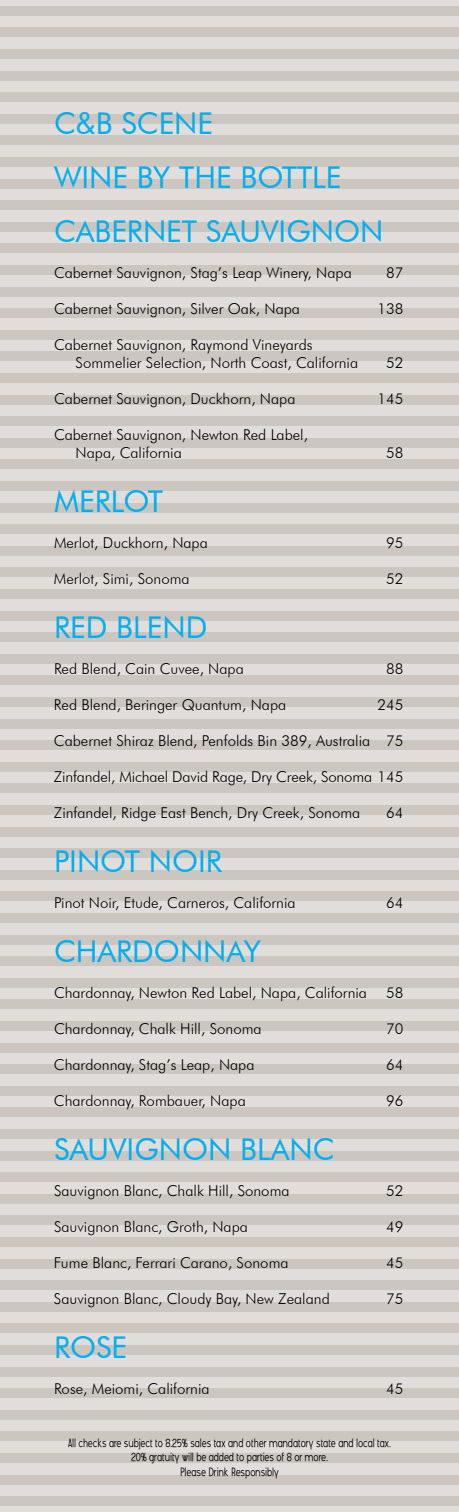
<style>
.page{position:relative;width:459px;height:1512px;background:#e1ddda}
.page>*{position:absolute;margin:0;border:0;box-sizing:border-box;transform-origin:0 0}
.t1{font:30px/54px "Futura BT";color:#00aeef}
.t2{font:300 15px/18px "Futura BT";color:#000}
.t3{font:12px/14.4px "Angostura";color:#000;text-align:center}
</style>
<div class="page">
<div style="left:0;top:6px;width:459px;height:10px;background:#ccc6c1"></div>
<div style="left:0;top:200px;width:459px;height:10px;background:#ccc6c1"></div>
<div style="left:0;top:179px;width:459px;height:9px;background:#ccc6c1"></div>
<div style="left:0;top:157px;width:459px;height:10px;background:#ccc6c1"></div>
<div style="left:0;top:136px;width:459px;height:9px;background:#ccc6c1"></div>
<div style="left:0;top:114px;width:459px;height:10px;background:#ccc6c1"></div>
<div style="left:0;top:92px;width:459px;height:10px;background:#ccc6c1"></div>
<div style="left:0;top:71px;width:459px;height:9px;background:#ccc6c1"></div>
<div style="left:0;top:49px;width:459px;height:10px;background:#ccc6c1"></div>
<div style="left:0;top:28px;width:459px;height:9px;background:#ccc6c1"></div>
<div style="left:0;top:222px;width:459px;height:10px;background:#ccc6c1"></div>
<div style="left:0;top:416px;width:459px;height:10px;background:#ccc6c1"></div>
<div style="left:0;top:395px;width:459px;height:9px;background:#ccc6c1"></div>
<div style="left:0;top:373px;width:459px;height:10px;background:#ccc6c1"></div>
<div style="left:0;top:352px;width:459px;height:9px;background:#ccc6c1"></div>
<div style="left:0;top:330px;width:459px;height:10px;background:#ccc6c1"></div>
<div style="left:0;top:308px;width:459px;height:10px;background:#ccc6c1"></div>
<div style="left:0;top:287px;width:459px;height:9px;background:#ccc6c1"></div>
<div style="left:0;top:265px;width:459px;height:10px;background:#ccc6c1"></div>
<div style="left:0;top:244px;width:459px;height:9px;background:#ccc6c1"></div>
<div style="left:0;top:438px;width:459px;height:10px;background:#ccc6c1"></div>
<div style="left:0;top:632px;width:459px;height:10px;background:#ccc6c1"></div>
<div style="left:0;top:611px;width:459px;height:9px;background:#ccc6c1"></div>
<div style="left:0;top:589px;width:459px;height:10px;background:#ccc6c1"></div>
<div style="left:0;top:568px;width:459px;height:9px;background:#ccc6c1"></div>
<div style="left:0;top:546px;width:459px;height:10px;background:#ccc6c1"></div>
<div style="left:0;top:524px;width:459px;height:10px;background:#ccc6c1"></div>
<div style="left:0;top:503px;width:459px;height:9px;background:#ccc6c1"></div>
<div style="left:0;top:481px;width:459px;height:10px;background:#ccc6c1"></div>
<div style="left:0;top:460px;width:459px;height:9px;background:#ccc6c1"></div>
<div style="left:0;top:654px;width:459px;height:10px;background:#ccc6c1"></div>
<div style="left:0;top:848px;width:459px;height:10px;background:#ccc6c1"></div>
<div style="left:0;top:827px;width:459px;height:9px;background:#ccc6c1"></div>
<div style="left:0;top:805px;width:459px;height:10px;background:#ccc6c1"></div>
<div style="left:0;top:784px;width:459px;height:9px;background:#ccc6c1"></div>
<div style="left:0;top:762px;width:459px;height:10px;background:#ccc6c1"></div>
<div style="left:0;top:740px;width:459px;height:10px;background:#ccc6c1"></div>
<div style="left:0;top:719px;width:459px;height:9px;background:#ccc6c1"></div>
<div style="left:0;top:697px;width:459px;height:10px;background:#ccc6c1"></div>
<div style="left:0;top:676px;width:459px;height:9px;background:#ccc6c1"></div>
<div style="left:0;top:870px;width:459px;height:10px;background:#ccc6c1"></div>
<div style="left:0;top:1064px;width:459px;height:10px;background:#ccc6c1"></div>
<div style="left:0;top:1043px;width:459px;height:9px;background:#ccc6c1"></div>
<div style="left:0;top:1021px;width:459px;height:10px;background:#ccc6c1"></div>
<div style="left:0;top:1000px;width:459px;height:9px;background:#ccc6c1"></div>
<div style="left:0;top:978px;width:459px;height:10px;background:#ccc6c1"></div>
<div style="left:0;top:956px;width:459px;height:10px;background:#ccc6c1"></div>
<div style="left:0;top:935px;width:459px;height:9px;background:#ccc6c1"></div>
<div style="left:0;top:913px;width:459px;height:10px;background:#ccc6c1"></div>
<div style="left:0;top:892px;width:459px;height:9px;background:#ccc6c1"></div>
<div style="left:0;top:1086px;width:459px;height:10px;background:#ccc6c1"></div>
<div style="left:0;top:1280px;width:459px;height:10px;background:#ccc6c1"></div>
<div style="left:0;top:1259px;width:459px;height:9px;background:#ccc6c1"></div>
<div style="left:0;top:1237px;width:459px;height:10px;background:#ccc6c1"></div>
<div style="left:0;top:1216px;width:459px;height:9px;background:#ccc6c1"></div>
<div style="left:0;top:1194px;width:459px;height:10px;background:#ccc6c1"></div>
<div style="left:0;top:1172px;width:459px;height:10px;background:#ccc6c1"></div>
<div style="left:0;top:1151px;width:459px;height:9px;background:#ccc6c1"></div>
<div style="left:0;top:1129px;width:459px;height:10px;background:#ccc6c1"></div>
<div style="left:0;top:1108px;width:459px;height:9px;background:#ccc6c1"></div>
<div style="left:0;top:1453px;width:459px;height:10px;background:#ccc6c1"></div>
<div style="left:0;top:1432px;width:459px;height:9px;background:#ccc6c1"></div>
<div style="left:0;top:1410px;width:459px;height:10px;background:#ccc6c1"></div>
<div style="left:0;top:1388px;width:459px;height:10px;background:#ccc6c1"></div>
<div style="left:0;top:1367px;width:459px;height:9px;background:#ccc6c1"></div>
<div style="left:0;top:1345px;width:459px;height:10px;background:#ccc6c1"></div>
<div style="left:0;top:1324px;width:459px;height:9px;background:#ccc6c1"></div>
<div style="left:0;top:1302px;width:459px;height:10px;background:#ccc6c1"></div>
<div style="left:0;top:1496px;width:459px;height:10px;background:#ccc6c1"></div>
<div style="left:0;top:1475px;width:459px;height:9px;background:#ccc6c1"></div>
<h1 class="t1" style="left:54px;top:96px;width:331px">C&amp;B SCENE<br>WINE BY THE BOTTLE<br>CABERNET SAUVIGNON</h1>
<p class="t2" style="left:54px;top:264px;width:299px">Cabernet Sauvignon, Stag’s Leap Winery, Napa</p>
<p class="t2" style="left:386px;top:264px;width:19px">87</p>
<p class="t2" style="left:54px;top:300px;width:248px">Cabernet Sauvignon, Silver Oak, Napa</p>
<p class="t2" style="left:378px;top:300px;width:27px">138</p>
<p class="t2" style="left:76px;top:336px;width:284px;text-indent:-22px">Cabernet Sauvignon, Raymond Vineyards<br>Sommelier Selection, North Coast, California</p>
<p class="t2" style="left:386px;top:354px;width:19px">52</p>
<p class="t2" style="left:54px;top:390px;width:243px">Cabernet Sauvignon, Duckhorn, Napa</p>
<p class="t2" style="left:378px;top:390px;width:27px">145</p>
<p class="t2" style="left:76px;top:426px;width:234px;text-indent:-22px">Cabernet Sauvignon, Newton Red Label,<br>Napa, California</p>
<p class="t2" style="left:386px;top:444px;width:19px">58</p>
<h1 class="t1" style="left:54px;top:474px;width:111px">MERLOT</h1>
<p class="t2" style="left:54px;top:534px;width:155px">Merlot, Duckhorn, Napa</p>
<p class="t2" style="left:386px;top:534px;width:19px">95</p>
<p class="t2" style="left:54px;top:570px;width:137px">Merlot, Simi, Sonoma</p>
<p class="t2" style="left:386px;top:570px;width:19px">52</p>
<h1 class="t1" style="left:54px;top:600px;width:155px">RED BLEND</h1>
<p class="t2" style="left:54px;top:660px;width:191px">Red Blend, Cain Cuvee, Napa</p>
<p class="t2" style="left:386px;top:660px;width:19px">88</p>
<p class="t2" style="left:54px;top:696px;width:234px">Red Blend, Beringer Quantum, Napa</p>
<p class="t2" style="left:378px;top:696px;width:27px">245</p>
<p class="t2" style="left:54px;top:732px;width:351px">Cabernet Shiraz Blend, Penfolds Bin 389, Australia 75</p>
<p class="t2" style="left:54px;top:768px;width:351px">Zinfandel, Michael David Rage, Dry Creek, Sonoma 145</p>
<p class="t2" style="left:54px;top:804px;width:308px">Zinfandel, Ridge East Bench, Dry Creek, Sonoma</p>
<p class="t2" style="left:386px;top:804px;width:19px">64</p>
<h1 class="t1" style="left:54px;top:834px;width:169px">PINOT NOIR</h1>
<p class="t2" style="left:54px;top:894px;width:243px">Pinot Noir, Etude, Carneros, California</p>
<p class="t2" style="left:386px;top:894px;width:19px">64</p>
<h1 class="t1" style="left:54px;top:924px;width:208px">CHARDONNAY</h1>
<p class="t2" style="left:54px;top:984px;width:315px">Chardonnay, Newton Red Label, Napa, California</p>
<p class="t2" style="left:386px;top:984px;width:19px">58</p>
<p class="t2" style="left:54px;top:1020px;width:209px">Chardonnay, Chalk Hill, Sonoma</p>
<p class="t2" style="left:386px;top:1020px;width:19px">70</p>
<p class="t2" style="left:54px;top:1056px;width:202px">Chardonnay, Stag’s Leap, Napa</p>
<p class="t2" style="left:386px;top:1056px;width:19px">64</p>
<p class="t2" style="left:54px;top:1092px;width:193px">Chardonnay, Rombauer, Napa</p>
<p class="t2" style="left:386px;top:1092px;width:19px">96</p>
<h1 class="t1" style="left:54px;top:1122px;width:282px">SAUVIGNON BLANC</h1>
<p class="t2" style="left:54px;top:1182px;width:237px">Sauvignon Blanc, Chalk Hill, Sonoma</p>
<p class="t2" style="left:386px;top:1182px;width:19px">52</p>
<p class="t2" style="left:54px;top:1218px;width:195px">Sauvignon Blanc, Groth, Napa</p>
<p class="t2" style="left:386px;top:1218px;width:19px">49</p>
<p class="t2" style="left:54px;top:1254px;width:236px">Fume Blanc, Ferrari Carano, Sonoma</p>
<p class="t2" style="left:386px;top:1254px;width:19px">45</p>
<p class="t2" style="left:54px;top:1290px;width:277px">Sauvignon Blanc, Cloudy Bay, New Zealand</p>
<p class="t2" style="left:386px;top:1290px;width:19px">75</p>
<h1 class="t1" style="left:54px;top:1320px;width:75px">ROSE</h1>
<p class="t2" style="left:54px;top:1380px;width:157px">Rose, Meiomi, California</p>
<p class="t2" style="left:386px;top:1380px;width:19px">45</p>
<p class="t3" style="left:68px;top:1435px;width:324px">All checks are subject to 8.25% sales tax and other mandatory state and local tax.<br>20% gratuity will be added to parties of 8 or more.<br>Please Drink Responsibly</p>
</div>
